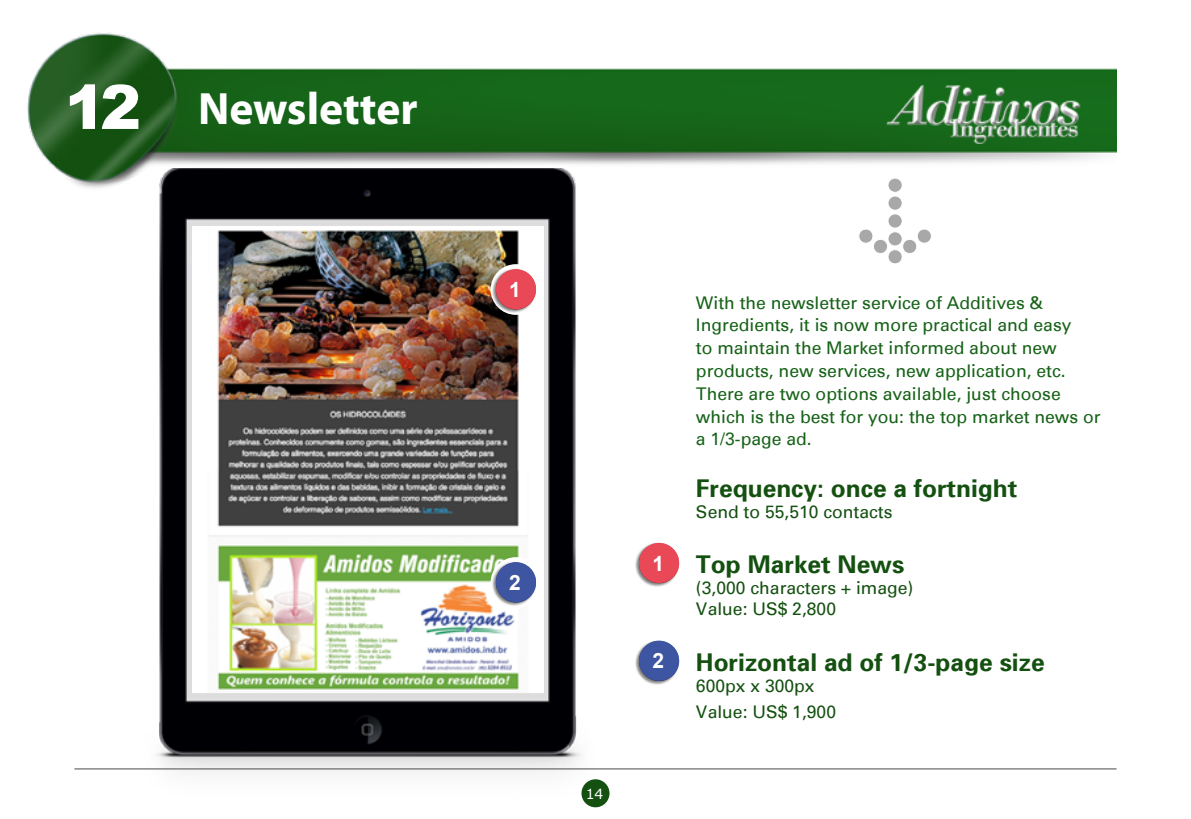
<style>
.page{position:relative;width:1191px;height:819px;background:#fff}
.page>*{position:absolute;margin:0;border:0;box-sizing:border-box;transform-origin:0 0}
.t1{font:900 61.25px "Arial";color:#fff}
.t2{font:700 45.5px "Myriad Pro";color:#fff}
.t3{font:700 24.5px "Univers 65";color:#145010}
.t4{font:700 21px "Arial";color:#fff}
.t5{font:17.5px/22.8px "Univers";color:#166217}
.t6{font:17.5px "Univers";color:#145010}
.t7{font:14px "MS Reference Sans Serif";color:#fff}
</style>
<div class="page">
<img style="left:128px;top:168px;width:475px;height:613px">
<img style="left:192px;top:226px;width:351px;height:466px">
<img style="left:210px;top:68px;width:906px;height:97px">
<img style="left:27px;top:32px;width:183px;height:182px">
<img style="left:882px;top:77px;width:206px;height:67px">
<hr style="left:74px;top:768px;width:1042px;height:1px;background:#4a4a49">
<div style="left:633px;top:538px;width:51px;height:50px;border:5px solid #fff;border-radius:50%"></div>
<div style="left:490px;top:264px;width:51px;height:51px;border:5px solid #fff;border-radius:50%"></div>
<div style="left:633px;top:635px;width:51px;height:51px;border:5px solid #fff;border-radius:50%"></div>
<div style="left:490px;top:557px;width:51px;height:50px;border:5px solid #fff;border-radius:50%"></div>
<div style="left:635px;top:542px;width:45px;height:45px;background:#000;opacity:.5"></div>
<div style="left:639px;top:543px;width:40px;height:40px;background:#e94857;border-radius:50%"></div>
<div style="left:492px;top:268px;width:45px;height:45px;background:#000;opacity:.5"></div>
<div style="left:496px;top:269px;width:40px;height:40px;background:#e94857;border-radius:50%"></div>
<div style="left:635px;top:640px;width:45px;height:44px;background:#000;opacity:.5"></div>
<div style="left:639px;top:640px;width:40px;height:40px;background:#3e55a1;border-radius:50%"></div>
<div style="left:492px;top:561px;width:45px;height:45px;background:#000;opacity:.5"></div>
<div style="left:496px;top:562px;width:40px;height:40px;background:#3e55a1;border-radius:50%"></div>
<div style="left:888px;top:178px;width:14px;height:14px;background:#a9a8a8;border-radius:50%"></div>
<div style="left:887px;top:178px;width:15px;height:14px;border:1px solid #fff;border-radius:50%"></div>
<div style="left:888px;top:196px;width:14px;height:14px;background:#a9a8a8;border-radius:50%"></div>
<div style="left:887px;top:196px;width:15px;height:14px;border:1px solid #fff;border-radius:50%"></div>
<div style="left:888px;top:214px;width:14px;height:14px;background:#a9a8a8;border-radius:50%"></div>
<div style="left:887px;top:214px;width:15px;height:14px;border:1px solid #fff;border-radius:50%"></div>
<svg style="left:859px;top:227px;width:72px;height:37px"></svg>
<div style="left:581px;top:779px;width:28px;height:28px;background:#145010;border-radius:50%"></div>
<p class="t1" style="left:65px;top:63px;width:78px">12</p>
<p class="t2" style="left:198px;top:79px;width:221px">Newsletter</p>
<p class="t4" style="left:509px;top:275px;width:13px">1</p>
<p class="t4" style="left:509px;top:568px;width:13px">2</p>
<p class="t7" style="left:585px;top:784px;width:19px">14</p>
<p class="t4" style="left:652px;top:549px;width:13px">1</p>
<p class="t4" style="left:652px;top:647px;width:13px">2</p>
<p class="t5" style="left:696px;top:291px;width:406px">With the newsletter service of Additives &amp; Ingredients, it is now more practical and easy<br>to maintain the Market informed about new products, new services, new application, etc.<br>There are two options available, just choose which is the best for you: the top market news or a 1/3-page ad.</p>
<p class="t3" style="left:696px;top:472px;width:323px">Frequency: once a fortnight</p>
<p class="t6" style="left:696px;top:501px;width:198px">Send to 55,510 contacts</p>
<p class="t3" style="left:696px;top:549px;width:210px">Top Market News</p>
<p class="t6" style="left:696px;top:578px;width:219px">(3,000 characters + image)</p>
<p class="t6" style="left:696px;top:599px;width:142px">Value: US$ 2,800</p>
<p class="t3" style="left:696px;top:646px;width:350px">Horizontal ad of 1/3-page size</p>
<p class="t6" style="left:696px;top:675px;width:120px">600px x 300px</p>
<p class="t6" style="left:696px;top:701px;width:142px">Value: US$ 1,900</p>
</div>
